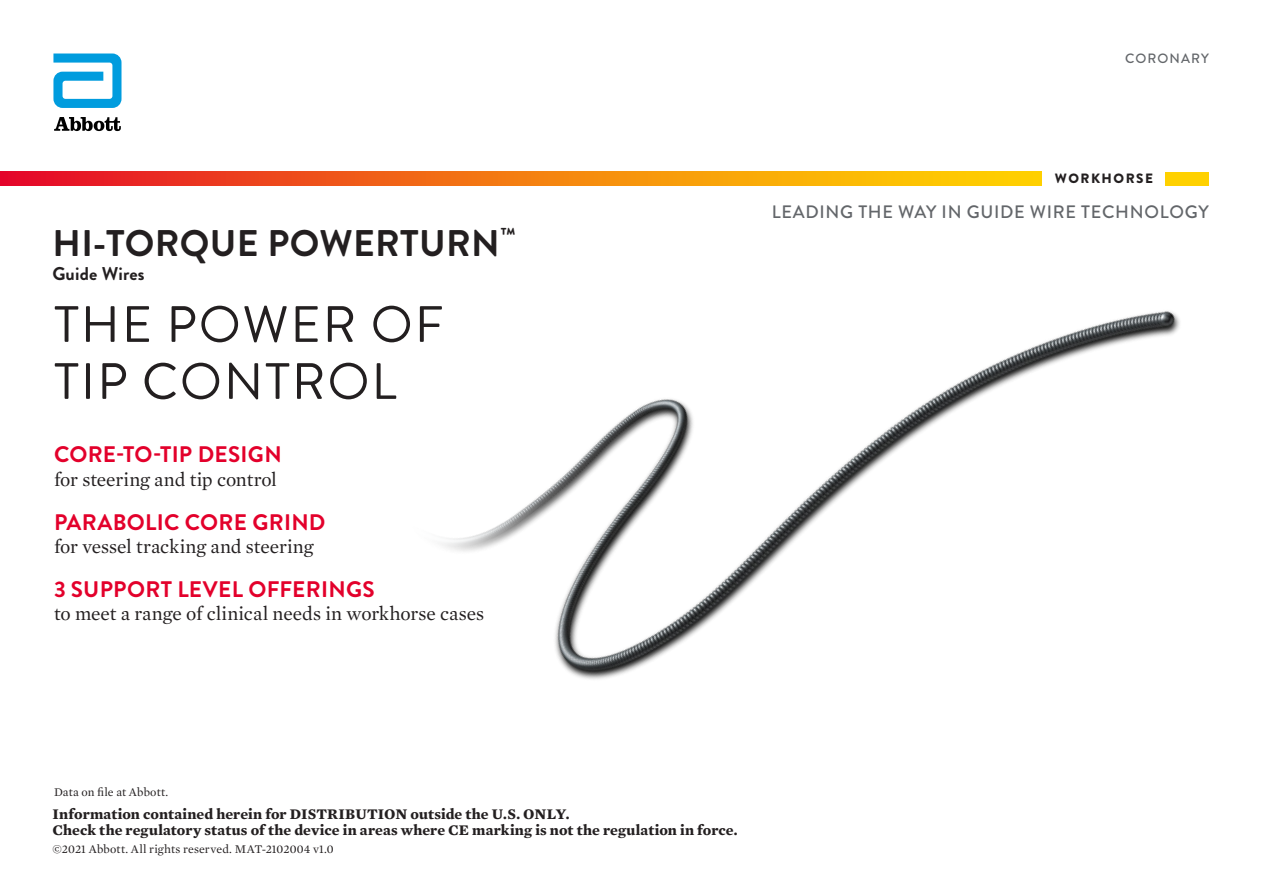
<style>
.page{position:relative;width:1263px;height:893px;background:#fff}
.page>*{position:absolute;margin:0;border:0;box-sizing:border-box;transform-origin:0 0}
.t1{font:51px/57px "Brandon Grotesque";letter-spacing:.04em;color:#231f20}
.t2{font:700 37.05px "Brandon Grotesque";letter-spacing:.01em;color:#231f20}
._02_Item-Blue{font:700 22.5px "Brandon Grotesque";letter-spacing:.01em;color:#e3002b}
._02_Item-Blue-2{font:19.5px "Mercury Text G1";letter-spacing:-.005em;color:#231f20}
.t3{font:700 18.45px "Brandon Grotesque";letter-spacing:.01em;color:#231f20}
.t4{font:500 18px "Brandon Grotesque";letter-spacing:.04em;color:#63666a}
.t5{font:700 15px/15.8px "Mercury Text G1";letter-spacing:.005em;color:#231f20}
.t6{font:900 13.5px "Brandon Grotesque";letter-spacing:.11em;color:#231f20}
.t7{font:500 13.5px "Brandon Grotesque";letter-spacing:.08em;color:#63666a}
.t8{font:12px "Mercury Text G1";letter-spacing:.005em;color:#231f20}
</style>
<div class="page">
<img style="left:322px;top:171px;width:887px;height:509px">
<svg style="left:0;top:172px;width:1043px;height:13px;background:#f37812"></svg>
<div style="left:1159px;top:172px;width:50px;height:13px;background:#ffd100"></div>
<svg style="left:53px;top:54px;width:68px;height:54px"></svg>
<svg style="left:54px;top:117px;width:67px;height:14px"></svg>
<div style="left:1043px;top:162px;width:122px;height:33px;background:#fff"></div>
<p class="t2" style="left:52px;top:217px;width:465px">HI-TORQUE POWERTURN<sup>™</sup></p>
<p class="t3" style="left:52px;top:261px;width:94px">Guide Wires</p>
<p class="t1" style="left:54px;top:297px;width:391px">THE POWER OF<br>TIP CONTROL</p>
<p class="_02_Item-Blue" style="left:54px;top:439px;width:229px">CORE-TO-TIP DESIGN</p>
<p class="_02_Item-Blue-2" style="left:54px;top:465px;width:224px">for steering and tip control</p>
<p class="_02_Item-Blue" style="left:54px;top:506px;width:273px">PARABOLIC CORE GRIND</p>
<p class="_02_Item-Blue-2" style="left:54px;top:533px;width:261px">for vessel tracking and steering</p>
<p class="_02_Item-Blue" style="left:54px;top:574px;width:322px">3 SUPPORT LEVEL OFFERINGS</p>
<p class="_02_Item-Blue-2" style="left:54px;top:600px;width:432px">to meet a range of clinical needs in workhorse cases</p>
<p class="t7" style="left:1125px;top:49px;width:85px">CORONARY</p>
<p class="t6" style="left:1055px;top:169px;width:100px">WORKHORSE</p>
<p class="t4" style="left:772px;top:200px;width:438px">LEADING THE WAY IN GUIDE WIRE TECHNOLOGY</p>
<p class="t8" style="left:54px;top:783px;width:116px">Data on file at Abbott.</p>
<p class="t5" style="left:52px;top:805px;width:687px">Information contained herein for DISTRIBUTION outside the U.S. ONLY.<br>Check the regulatory status of the device in areas where CE marking is not the regulation in force.</p>
<p class="t8" style="left:52px;top:840px;width:283px">©2021 Abbott. All rights reserved. MAT-2102004 v1.0</p>
</div>
